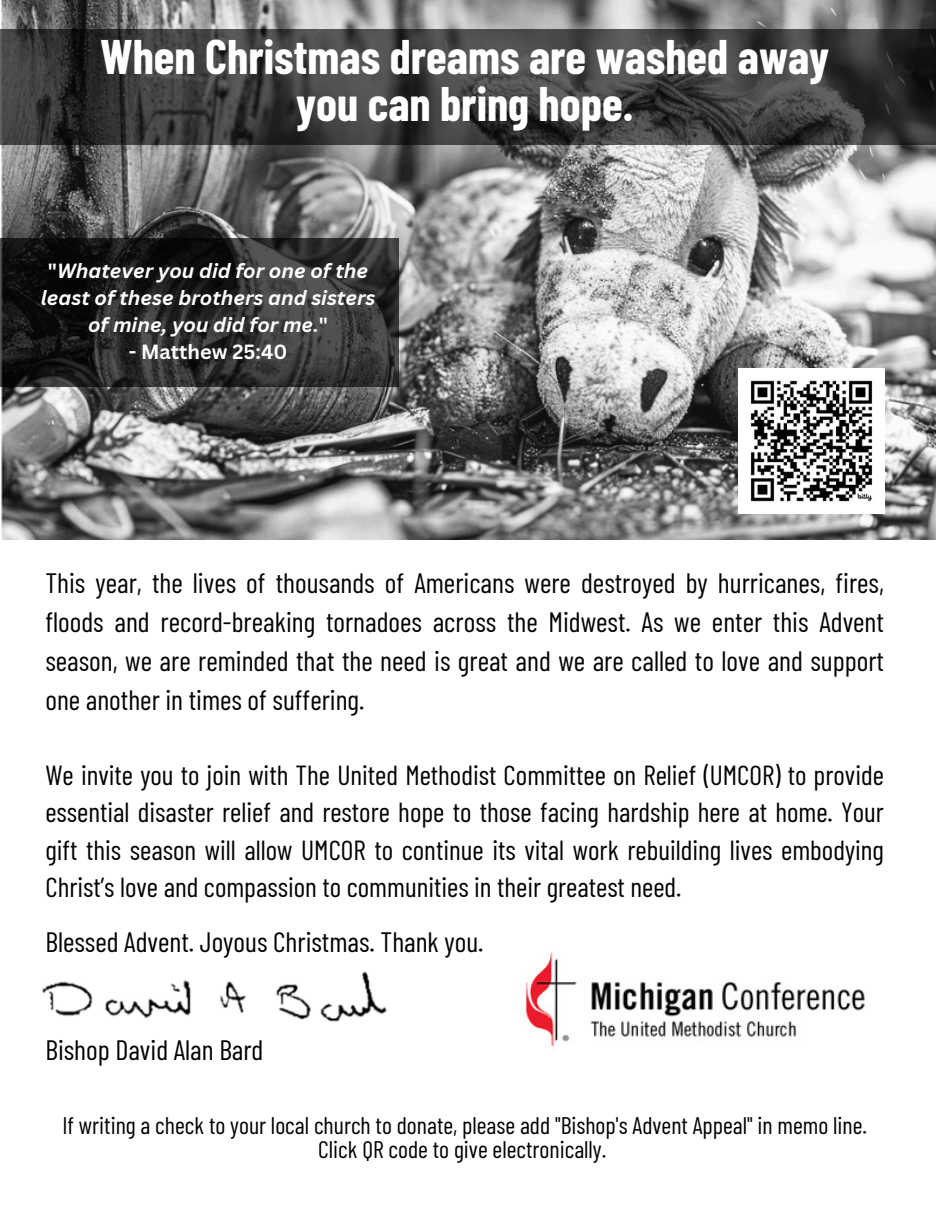
<style>
.page{position:relative;width:936px;height:1224px;background:#fff}
.page>*{position:absolute;margin:0;border:0;box-sizing:border-box;transform-origin:0 0}
.t1{font:700 47.4px/46.8px "Barlow Condensed";color:#fff;text-align:center}
.t2{font:28px/39px "Barlow Condensed";color:#020202;text-align:justify}
.t3{font:28px "Barlow Condensed";color:#000}
.t4{font:27.6px/37.6px "Barlow Condensed";color:#020202;text-align:justify}
.t5{font:24px/24px "Barlow Condensed";color:#000;text-align:center}
.t6{font:italic 700 20px/27px "Canva Sans";color:#fff;text-align:center}
.t7{font:700 20px "Canva Sans";color:#fff}
.s1{font-style:normal}
</style>
<div class="page">
<img style="left:0;top:0;width:936px;height:540px">
<svg style="left:0;top:29px;width:936px;height:116px"></svg>
<img style="left:42px;top:971px;width:345px;height:51px">
<img style="left:739px;top:368px;width:145px;height:146px">
<img style="left:525px;top:952px;width:340px;height:95px">
<svg style="left:0;top:238px;width:398px;height:148px"></svg>
<p class="t1" style="left:100px;top:32px;width:731px">When Christmas dreams are washed away you can bring hope.</p>
<h2 class="t6" style="left:41px;top:256px;width:336px"><span class="s1">"</span>Whatever you did for one of the least of these brothers and sisters of mine, you did for me.<span class="s1">"</span></h2>
<h2 class="t7" style="left:129px;top:337px;width:160px">- Matthew 25:40</h2>
<p class="t2" style="left:45px;top:562px;width:840px">This year, the lives of thousands of Americans were destroyed by hurricanes, fires, floods and record-breaking tornadoes across the Midwest. As we enter this Advent season, we are reminded that the need is great and we are called to love and support one another in times of suffering.</p>
<h1 class="t4" style="left:45px;top:755px;width:840px">We invite you to join with The United Methodist Committee on Relief (UMCOR) to provide essential disaster relief and restore hope to those facing hardship here at home. Your gift this season will allow UMCOR to continue its vital work rebuilding lives embodying Christ’s love and compassion to communities in their greatest need.</h1>
<p class="t3" style="left:45px;top:924px;width:440px">Blessed Advent. Joyous Christmas. Thank you.</p>
<p class="t3" style="left:45px;top:1032px;width:220px">Bishop David Alan Bard</p>
<h2 class="t5" style="left:62px;top:1112px;width:806px">If writing a check to your local church to donate, please add "Bishop's Advent Appeal" in memo line.<br>Click QR code to give electronically.</h2>
</div>
